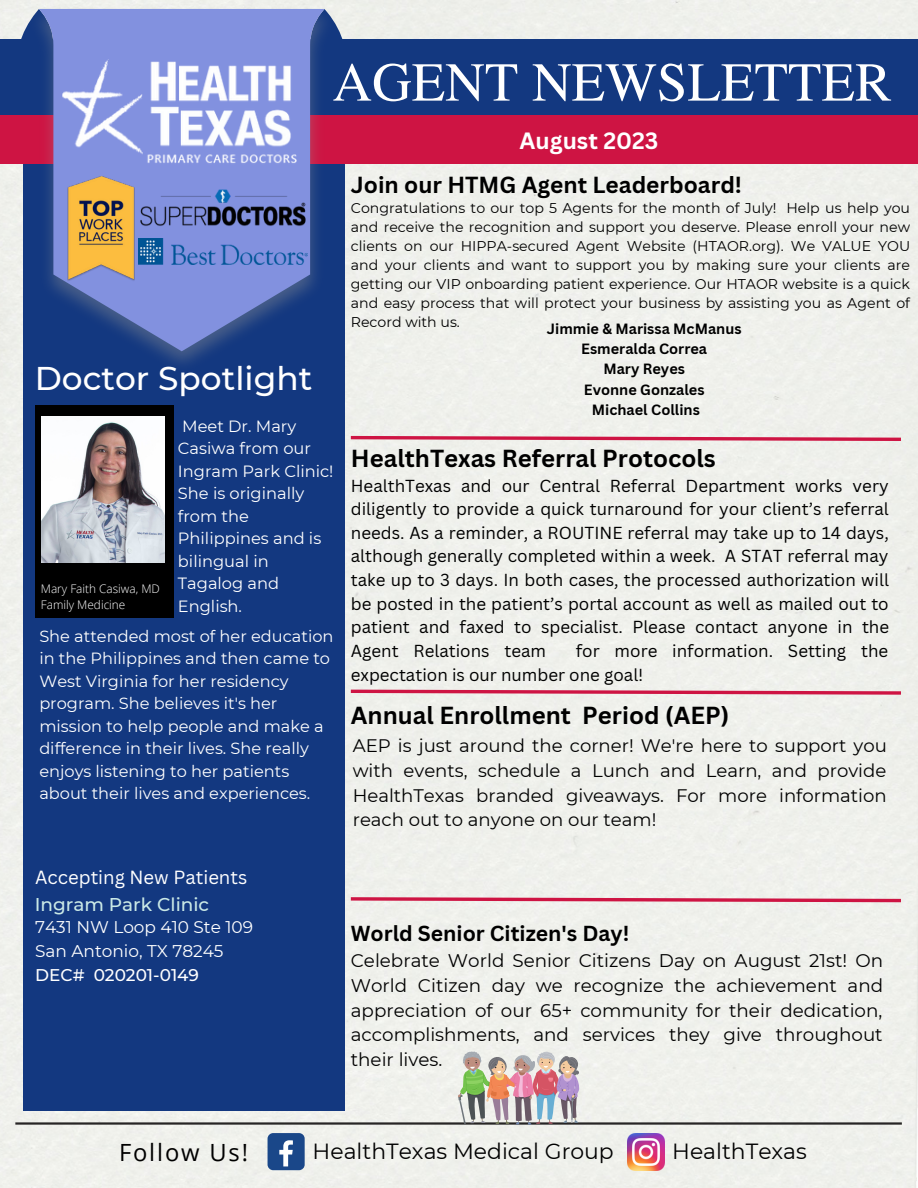
<style>
.page{position:relative;width:918px;height:1188px;background:#eff0ec}
.page>*{position:absolute;margin:0;border:0;box-sizing:border-box;transform-origin:0 0}
.t1{font:54.9px "Te X Gyre Termes";color:#fff}
.t2{font:500 32.85px "Montserrat";color:#fff}
.t3{font:700 24px "Canva Sans";color:#000}
.t4{font:23.7px "Open Sans";letter-spacing:.08em;color:#000}
.t5{font:700 22.95px "Canva Sans";color:#fff}
.t6{font:700 22.65px "Canva Sans";color:#000}
.t7{font:21.9px "Montserrat";color:#000}
.t8{font:700 21.15px "Canva Sans";color:#000}
.t9{font:18.6px "Canva Sans";color:#fff}
.t10{font:500 18.45px "Montserrat";color:#cae9e6}
.t11{font:18.3px/24.8px "Montserrat";color:#000;text-align:justify}
.t12{font:18.15px/24.8px "Montserrat";color:#000;text-align:justify}
.t13{font:16.95px/23.7px "Canva Sans";color:#000;text-align:justify}
.t14{font:16.95px "Montserrat";color:#fff}
.t15{font:500 16.95px "Montserrat";color:#fff}
.t16{font:16.2px/22.5px "Montserrat";color:#fff}
.t17{font:700 14.55px "Canva Sans";color:#000}
.t18{font:14.1px/19px "Montserrat";color:#000;text-align:justify}
.t19{font:300 11.85px "Open Sans";color:#fff}
</style>
<div class="page">
<div style="left:0;top:39px;width:918px;height:81px;background:#133880"></div>
<div style="left:23px;top:140px;width:321px;height:970px;background:#133880"></div>
<div style="left:0;top:115px;width:918px;height:48px;background:#ce1443"></div>
<img style="left:0;top:0;width:363px;height:400px">
<svg style="left:39px;top:9px;width:285px;height:342px;fill:#8291df"></svg>
<img style="left:63px;top:60px;width:237px;height:109px">
<img style="left:67px;top:174px;width:68px;height:107px">
<img style="left:138px;top:190px;width:169px;height:39px">
<img style="left:138px;top:238px;width:169px;height:26px">
<div style="left:35px;top:405px;width:139px;height:213px;background:#000"></div>
<hr style="left:15px;top:1122px;width:887px;height:3px;background:#272525">
<img style="left:627px;top:1133px;width:37px;height:37px">
<div style="left:268px;top:1133px;width:37px;height:37px;background:#1a4789;border-radius:6px"></div>
<svg style="left:279px;top:1140px;width:14px;height:26px"></svg>
<svg style="left:347px;top:895px;width:557px;height:9px;background:#e29ead"></svg>
<svg style="left:347px;top:434px;width:557px;height:9px;background:#e29eac"></svg>
<svg style="left:347px;top:688px;width:557px;height:8px;background:#e194a4"></svg>
<img style="left:42px;top:416px;width:122px;height:147px">
<img style="left:458px;top:1049px;width:121px;height:76px">
<p class="t2" style="left:35px;top:358px;width:279px">Doctor Spotlight</p>
<p class="t1" style="left:332px;top:43px;width:561px">AGENT NEWSLETTER</p>
<p class="t5" style="left:520px;top:125px;width:140px">August 2023</p>
<p class="t6" style="left:351px;top:168px;width:393px">Join our HTMG Agent Leaderboard!</p>
<p class="t18" style="left:351px;top:198px;width:561px">Congratulations to our top 5 Agents for the month of July! Help us help you and receive the recognition and support you deserve. Please enroll your new clients on our HIPPA-secured Agent Website (HTAOR.org). We VALUE YOU and your clients and want to support you by making sure your clients are getting our VIP onboarding patient experience. Our HTAOR website is a quick and easy process that will protect your business by assisting you as Agent of Record with us.</p>
<p class="t17" style="left:547px;top:318px;width:196px">Jimmie &amp; Marissa McManus</p>
<p class="t17" style="left:581px;top:339px;width:127px">Esmeralda Correa</p>
<p class="t17" style="left:603px;top:359px;width:83px">Mary Reyes</p>
<p class="t17" style="left:584px;top:379px;width:122px">Evonne Gonzales</p>
<p class="t17" style="left:592px;top:399px;width:109px">Michael Collins</p>
<p class="t16" style="left:178px;top:415px;width:157px">Meet Dr. Mary<br>Casiwa from our<br>Ingram Park Clinic!<br>She is originally from the<br>Philippines and is bilingual in<br>Tagalog and<br>English.</p>
<p class="t16" style="left:39px;top:624px;width:296px">She attended most of her education in the Philippines and then came to West Virginia for her residency program. She believes it's her mission to help people and make a difference in their lives. She really enjoys listening to her patients about their lives and experiences.</p>
<p class="t19" style="left:41px;top:580px;width:121px">Mary Faith Casiwa, MD</p>
<p class="t19" style="left:41px;top:596px;width:86px">Family Medicine</p>
<p class="t9" style="left:35px;top:865px;width:214px">Accepting New Patients</p>
<p class="t10" style="left:35px;top:893px;width:176px">Ingram Park Clinic</p>
<p class="t14" style="left:35px;top:917px;width:219px">7431 NW Loop 410 Ste 109</p>
<p class="t14" style="left:35px;top:941px;width:190px">San Antonio, TX 78245</p>
<p class="t15" style="left:35px;top:964px;width:165px">DEC# 020201-0149</p>
<p class="t3" style="left:351px;top:441px;width:367px">HealthTexas Referral Protocols</p>
<p class="t13" style="left:351px;top:473px;width:540px">HealthTexas and our Central Referral Department works very diligently to provide a quick turnaround for your client’s referral needs. As a reminder, a ROUTINE referral may take up to 14 days, although generally completed within a week. A STAT referral may take up to 3 days. In both cases, the processed authorization will be posted in the patient’s portal account as well as mailed out to patient and faxed to specialist. Please contact anyone in the Agent Relations team</p>
<p class="t13" style="left:351px;top:639px;width:539px;text-indent:225px">for more information. Setting the expectation is our number one goal!</p>
<p class="t3" style="left:351px;top:698px;width:380px">Annual Enrollment Period (AEP)</p>
<p class="t12" style="left:353px;top:733px;width:536px">AEP is just around the corner! We're here to support you with events, schedule a Lunch and Learn, and provide HealthTexas branded giveaways. For more information reach out to anyone on our team!</p>
<p class="t8" style="left:351px;top:918px;width:280px">World Senior Citizen's Day!</p>
<p class="t11" style="left:351px;top:948px;width:534px">Celebrate World Senior Citizens Day on August 21st! On World Citizen day we recognize the achievement and appreciation of our 65+ community for their dedication, accomplishments, and services they give throughout their lives.</p>
<p class="t4" style="left:119px;top:1135px;width:131px">Follow Us!</p>
<p class="t7" style="left:313px;top:1137px;width:303px">HealthTexas Medical Group</p>
<p class="t7" style="left:672px;top:1137px;width:136px">HealthTexas</p>
</div>
